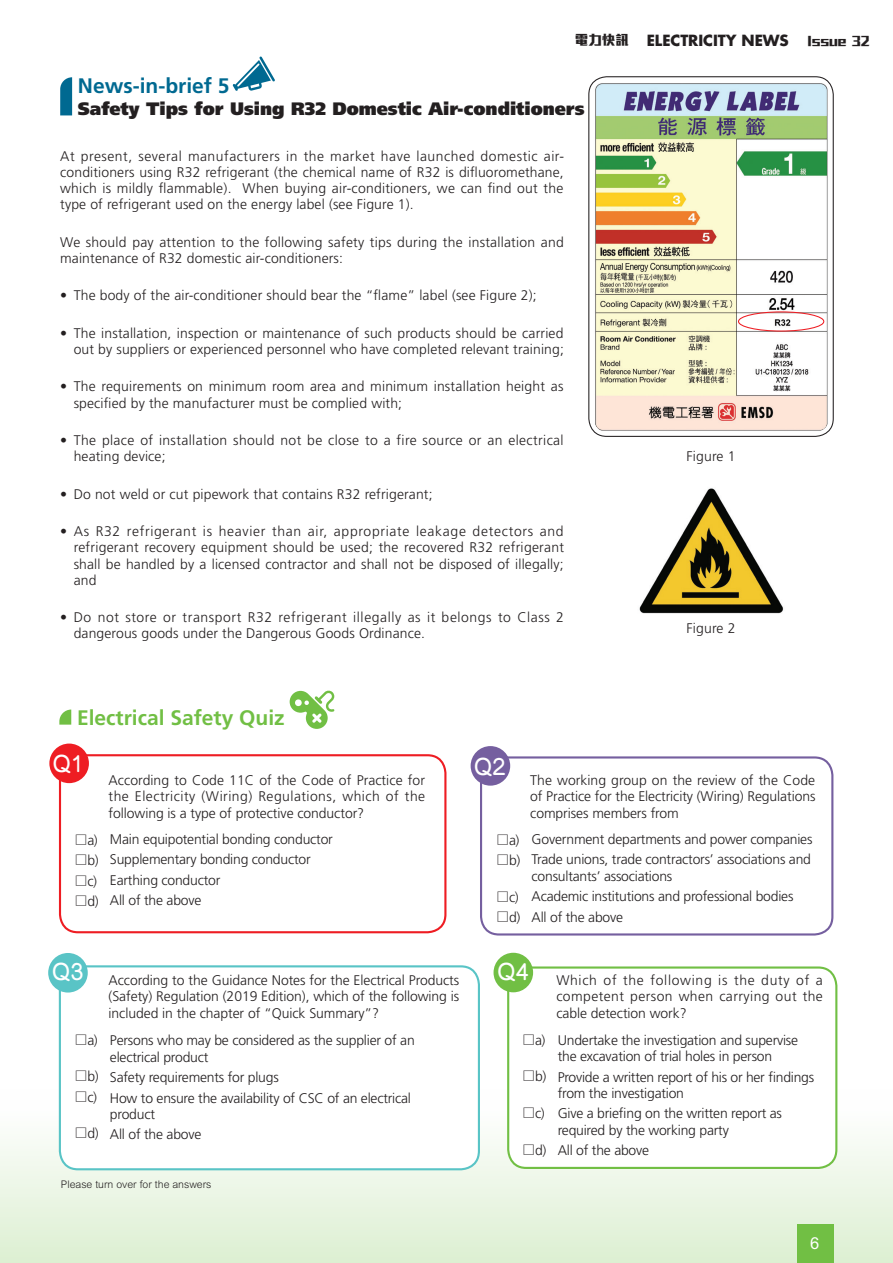
<style>
.page{position:relative;width:893px;height:1263px;background:#fff}
.page>*{position:absolute;margin:0;border:0;box-sizing:border-box;transform-origin:0 0}
.t1{font:600 24px "M Yuen HK";color:#fff}
.section_head{font:700 21px "Frutiger";color:#71bf44}
.section_head-2{font:700 21px "Frutiger";color:#006991}
.section_head-3{font:900 18px "Frutiger";color:#231f20}
.t2{font:700 16.5px "M Hei HK";color:#fff}
.t3{font:700 15px "Futura";letter-spacing:-.005em;color:#231f20}
.Body_2{font:300 13.95px/16.2px "Frutiger";color:#231f20}
.Body_2-2{font:300 13.95px/16.2px "Frutiger";letter-spacing:.04em;color:#231f20}
.Body_2-3{font:300 13.95px/16.2px "Frutiger";letter-spacing:.025em;color:#231f20}
.Body_2-4{font:300 13.95px/16.2px "Frutiger";letter-spacing:-.02em;color:#231f20}
.t4{font:300 10.5px "M Hei HK";color:#231f20}
.s1{font-family:"M Stiff Hei HK";font-weight:800;font-size:13.5px}
.s2{font-family:"M Hei HK"}
</style>
<div class="page">
<div style="left:0;top:1090px;width:893px;height:173px;background:linear-gradient(to bottom,#fff,#dcefd2)"></div>
<svg style="left:60px;top:77px;width:12px;height:38px"></svg>
<svg style="left:233px;top:56px;width:42px;height:35px"></svg>
<img style="left:593px;top:79px;width:237px;height:354px">
<img style="left:639px;top:488px;width:145px;height:126px">
<div style="left:60px;top:966px;width:419px;height:203px;background:#fff;border-radius:18px"></div>
<div style="left:59px;top:965px;width:421px;height:205px;border:2px solid #59c4c6;border-radius:18px"></div>
<div style="left:59px;top:754px;width:387px;height:179px;border:2px solid #ee1d23;border-radius:18px"></div>
<svg style="left:290px;top:690px;width:44px;height:39px"></svg>
<svg style="left:59px;top:709px;width:12px;height:16px"></svg>
<div style="left:480px;top:756px;width:353px;height:179px;border:2px solid #755f9f;border-radius:18px"></div>
<div style="left:48px;top:953px;width:40px;height:39px;background:#59c4c6;border-radius:50%"></div>
<div style="left:49px;top:743px;width:40px;height:40px;background:#ee1d23;border-radius:50%"></div>
<div style="left:471px;top:746px;width:39px;height:40px;background:#755f9f;border-radius:50%"></div>
<div style="left:508px;top:967px;width:328px;height:201px;background:#fff;border-radius:18px"></div>
<div style="left:507px;top:966px;width:330px;height:203px;border:2px solid #71bf44;border-radius:18px"></div>
<div style="left:494px;top:953px;width:39px;height:39px;background:#71bf44;border-radius:50%"></div>
<div style="left:738px;top:311px;width:86px;height:21px;border:1px solid #ee1d23;border-radius:50%"></div>
<div style="left:588px;top:76px;width:246px;height:361px;border:1px solid #231f20;border-radius:18px"></div>
<div style="left:797px;top:1225px;width:36px;height:38px;background:#71bf44"></div>
<p class="t3" style="left:575px;top:30px;width:296px"><span class="s1">電力快訊</span> ELECTRICITY NEWS <span class="s1">Issue 32</span></p>
<p class="section_head-2" style="left:78px;top:73px;width:153px">News-in-brief 5</p>
<p class="section_head-3" style="left:78px;top:97px;width:508px">Safety Tips for Using R32 Domestic Air-conditioners</p>
<p class="Body_2" style="left:60px;top:148px;width:505px;text-align:justify">At present, several manufacturers in the market have launched domestic air&shy;conditioners using R32 refrigerant (the chemical name of R32 is difluoromethane, which is mildly flammable). When buying air-conditioners, we can find out the type of refrigerant used on the energy label (see Figure 1).</p>
<p class="Body_2" style="left:60px;top:234px;width:505px">We should pay attention to the following safety tips during the installation and maintenance of R32 domestic air-conditioners:</p>
<p class="Body_2" style="left:60px;top:287px;width:478px">• The body of the air-conditioner should bear the “flame” label (see Figure 2);</p>
<p class="Body_2" style="left:60px;top:325px;width:505px;text-align:right">• The installation, inspection or maintenance of such products should be carried out by suppliers or experienced personnel who have completed relevant training;</p>
<p class="Body_2" style="left:74px;top:379px;width:491px;text-indent:-14px">• The requirements on minimum room area and minimum installation height as specified by the manufacturer must be complied with;</p>
<p class="Body_2-3" style="left:74px;top:432px;width:491px;text-indent:-14px">• The place of installation should not be close to a fire source or an electrical heating device;</p>
<p class="Body_2" style="left:60px;top:486px;width:374px">• Do not weld or cut pipework that contains R32 refrigerant;</p>
<p class="Body_2" style="left:74px;top:523px;width:492px;text-align:justify;text-indent:-14px">• As R32 refrigerant is heavier than air, appropriate leakage detectors and refrigerant recovery equipment should be used; the recovered R32 refrigerant shall be handled by a licensed contractor and shall not be disposed of illegally; and</p>
<p class="Body_2-2" style="left:74px;top:609px;width:492px;text-indent:-14px">• Do not store or transport R32 refrigerant illegally as it belongs to Class 2 dangerous goods under the Dangerous Goods Ordinance.</p>
<p class="section_head" style="left:77px;top:705px;width:209px">Electrical Safety Quiz</p>
<p class="Body_2" style="left:687px;top:448px;width:50px">Figure 1</p>
<p class="Body_2" style="left:687px;top:620px;width:50px">Figure 2</p>
<p class="t1" style="left:52px;top:747px;width:34px">Q1</p>
<p class="t1" style="left:474px;top:749px;width:34px">Q2</p>
<p class="Body_2" style="left:109px;top:772px;width:318px;text-align:justify">According to Code 11C of the Code of Practice for the Electricity (Wiring) Regulations, which of the following is a type of protective conductor?</p>
<p class="Body_2" style="left:74px;top:832px;width:25px"><span class="s2">□</span>a)</p>
<p class="Body_2" style="left:74px;top:852px;width:26px"><span class="s2">□</span>b)</p>
<p class="Body_2" style="left:74px;top:873px;width:24px"><span class="s2">□</span>c)</p>
<p class="Body_2" style="left:74px;top:893px;width:26px"><span class="s2">□</span>d)</p>
<p class="Body_2" style="left:110px;top:831px;width:224px">Main equipotential bonding conductor</p>
<p class="Body_2" style="left:110px;top:852px;width:202px">Supplementary bonding conductor</p>
<p class="Body_2" style="left:110px;top:872px;width:112px">Earthing conductor</p>
<p class="Body_2" style="left:110px;top:893px;width:93px">All of the above</p>
<p class="Body_2" style="left:496px;top:832px;width:25px"><span class="s2">□</span>a)</p>
<p class="Body_2" style="left:496px;top:852px;width:26px"><span class="s2">□</span>b)</p>
<p class="Body_2" style="left:496px;top:889px;width:24px"><span class="s2">□</span>c)</p>
<p class="Body_2" style="left:496px;top:909px;width:26px"><span class="s2">□</span>d)</p>
<p class="Body_2" style="left:530px;top:772px;width:287px;text-align:justify">The working group on the review of the Code of Practice for the Electricity (Wiring) Regulations comprises members from</p>
<p class="Body_2" style="left:532px;top:831px;width:282px">Government departments and power companies</p>
<p class="Body_2" style="left:532px;top:852px;width:281px">Trade unions, trade contractors’ associations and consultants’ associations</p>
<p class="Body_2" style="left:532px;top:888px;width:263px">Academic institutions and professional bodies</p>
<p class="Body_2" style="left:532px;top:909px;width:93px">All of the above</p>
<p class="t1" style="left:52px;top:955px;width:34px">Q3</p>
<p class="Body_2" style="left:74px;top:1032px;width:25px"><span class="s2">□</span>a)</p>
<p class="Body_2" style="left:74px;top:1069px;width:26px"><span class="s2">□</span>b)</p>
<p class="Body_2" style="left:74px;top:1089px;width:24px"><span class="s2">□</span>c)</p>
<p class="Body_2" style="left:74px;top:1126px;width:26px"><span class="s2">□</span>d)</p>
<p class="Body_2" style="left:109px;top:972px;width:352px;text-align:justify">According to the Guidance Notes for the Electrical Products (Safety) Regulation (2019 Edition), which of the following is included in the chapter of “Quick Summary”?</p>
<p class="Body_2" style="left:110px;top:1033px;width:306px">Persons who may be considered as the supplier of an electrical product</p>
<p class="Body_2" style="left:110px;top:1069px;width:170px">Safety requirements for plugs</p>
<p class="Body_2" style="left:110px;top:1090px;width:303px">How to ensure the availability of CSC of an electrical product</p>
<p class="Body_2" style="left:110px;top:1126px;width:93px">All of the above</p>
<p class="t4" style="left:61px;top:1176px;width:152px">Please turn over for the answers</p>
<p class="t1" style="left:497px;top:955px;width:34px">Q4</p>
<p class="Body_2" style="left:522px;top:1032px;width:25px"><span class="s2">□</span>a)</p>
<p class="Body_2" style="left:522px;top:1069px;width:26px"><span class="s2">□</span>b)</p>
<p class="Body_2" style="left:522px;top:1105px;width:24px"><span class="s2">□</span>c)</p>
<p class="Body_2" style="left:522px;top:1142px;width:26px"><span class="s2">□</span>d)</p>
<p class="Body_2" style="left:556px;top:972px;width:268px;text-align:justify">Which of the following is the duty of a competent person when carrying out the cable detection work?</p>
<p class="Body_2" style="left:558px;top:1032px;width:242px">Undertake the investigation and supervise the excavation of trial holes in person</p>
<p class="Body_2-4" style="left:558px;top:1069px;width:258px">Provide a written report of his or her findings from the investigation</p>
<p class="Body_2" style="left:558px;top:1106px;width:226px">Give a briefing on the written report as required by the working party</p>
<p class="Body_2" style="left:558px;top:1142px;width:93px">All of the above</p>
<p class="t2" style="left:810px;top:1231px;width:11px">6</p>
</div>
